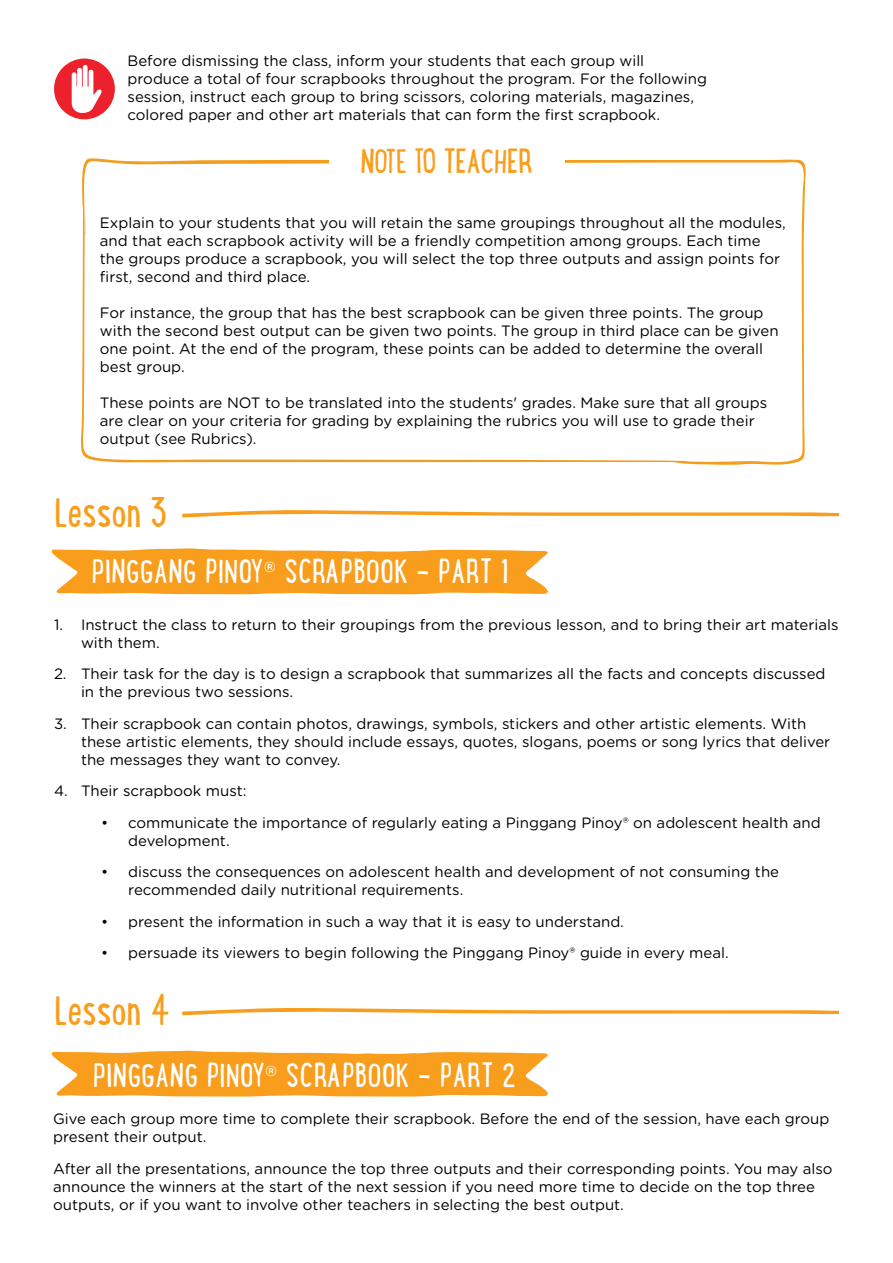
<style>
.page{position:relative;width:893px;height:1263px;background:#fff}
.page>*{position:absolute;margin:0;border:0;box-sizing:border-box;transform-origin:0 0}
.t1{font:37.5px "Lunch Box";letter-spacing:-.025em;color:#f99d1c}
.t2{font:30px "Lunch Box";color:#fff}
.t3{font:30px "Lunch Box";letter-spacing:-.025em;color:#f99d1c}
.t4{font:15px/18px "Gotham Rounded";color:#000}
.s1{font-family:"Gotham Rounded"}
</style>
<div class="page">
<div style="left:55px;top:59px;width:59px;height:59px;background:#ed202e;border-radius:50%"></div>
<div style="left:54px;top:59px;width:61px;height:60px;border:2px solid #ed2326;border-radius:50%"></div>
<svg style="left:72px;top:65px;width:30px;height:49px"></svg>
<svg style="left:81px;top:158px;width:725px;height:307px"></svg>
<div style="left:329px;top:137px;width:235px;height:50px;background:#fff"></div>
<svg style="left:182px;top:510px;width:657px;height:7px"></svg>
<svg style="left:182px;top:1008px;width:657px;height:7px"></svg>
<svg style="left:51px;top:548px;width:497px;height:46px;background:#f9a733"></svg>
<svg style="left:51px;top:1051px;width:497px;height:45px;background:#f9a52f"></svg>
<p class="t4" style="left:128px;top:51px;width:581px">Before dismissing the class, inform your students that each group will produce a total of four scrapbooks throughout the program. For the following session, instruct each group to bring scissors, coloring materials, magazines, colored paper and other art materials that can form the first scrapbook.</p>
<h2 class="t3" style="left:360px;top:136px;width:174px">NOTE TO TEACHER</h2>
<p class="t4" style="left:100px;top:213px;width:687px">Explain to your students that you will retain the same groupings throughout all the modules, and that each scrapbook activity will be a friendly competition among groups. Each time the groups produce a scrapbook, you will select the top three outputs and assign points for first, second and third place.</p>
<p class="t4" style="left:100px;top:303px;width:680px">For instance, the group that has the best scrapbook can be given three points. The group with the second best output can be given two points. The group in third place can be given one point. At the end of the program, these points can be added to determine the overall best group.</p>
<p class="t4" style="left:100px;top:393px;width:669px">These points are NOT to be translated into the students' grades. Make sure that all groups are clear on your criteria for grading by explaining the rubrics you will use to grade their output (see Rubrics).</p>
<h1 class="t1" style="left:54px;top:480px;width:115px">Lesson 3</h1>
<h2 class="t2" style="left:91px;top:546px;width:419px">PINGGANG PINOY<span class="s1">®</span> SCRAPBOOK - PART 1</h2>
<p class="t4" style="left:81px;top:615px;width:759px;text-indent:-27px">1. Instruct the class to return to their groupings from the previous lesson, and to bring their art materials with them.</p>
<p class="t4" style="left:81px;top:664px;width:746px;text-indent:-27px">2. Their task for the day is to design a scrapbook that summarizes all the facts and concepts discussed in the previous two sessions.</p>
<p class="t4" style="left:81px;top:714px;width:751px;text-indent:-27px">3. Their scrapbook can contain photos, drawings, symbols, stickers and other artistic elements. With these artistic elements, they should include essays, quotes, slogans, poems or song lyrics that deliver the messages they want to convey.</p>
<p class="t4" style="left:54px;top:781px;width:194px">4. Their scrapbook must:</p>
<p class="t4" style="left:128px;top:813px;width:694px;text-indent:-27px">• communicate the importance of regularly eating a Pinggang Pinoy® on adolescent health and development.</p>
<p class="t4" style="left:128px;top:862px;width:652px;text-indent:-27px">• discuss the consequences on adolescent health and development of not consuming the recommended daily nutritional requirements.</p>
<p class="t4" style="left:101px;top:912px;width:524px">• present the information in such a way that it is easy to understand.</p>
<p class="t4" style="left:101px;top:943px;width:629px">• persuade its viewers to begin following the Pinggang Pinoy® guide in every meal.</p>
<h1 class="t1" style="left:54px;top:978px;width:118px">Lesson 4</h1>
<h2 class="t2" style="left:93px;top:1049px;width:424px">PINGGANG PINOY<span class="s1">®</span> SCRAPBOOK - PART 2</h2>
<p class="t4" style="left:53px;top:1109px;width:778px">Give each group more time to complete their scrapbook. Before the end of the session, have each group present their output.</p>
<p class="t4" style="left:53px;top:1159px;width:781px">After all the presentations, announce the top three outputs and their corresponding points. You may also announce the winners at the start of the next session if you need more time to decide on the top three outputs, or if you want to involve other teachers in selecting the best output.</p>
</div>
